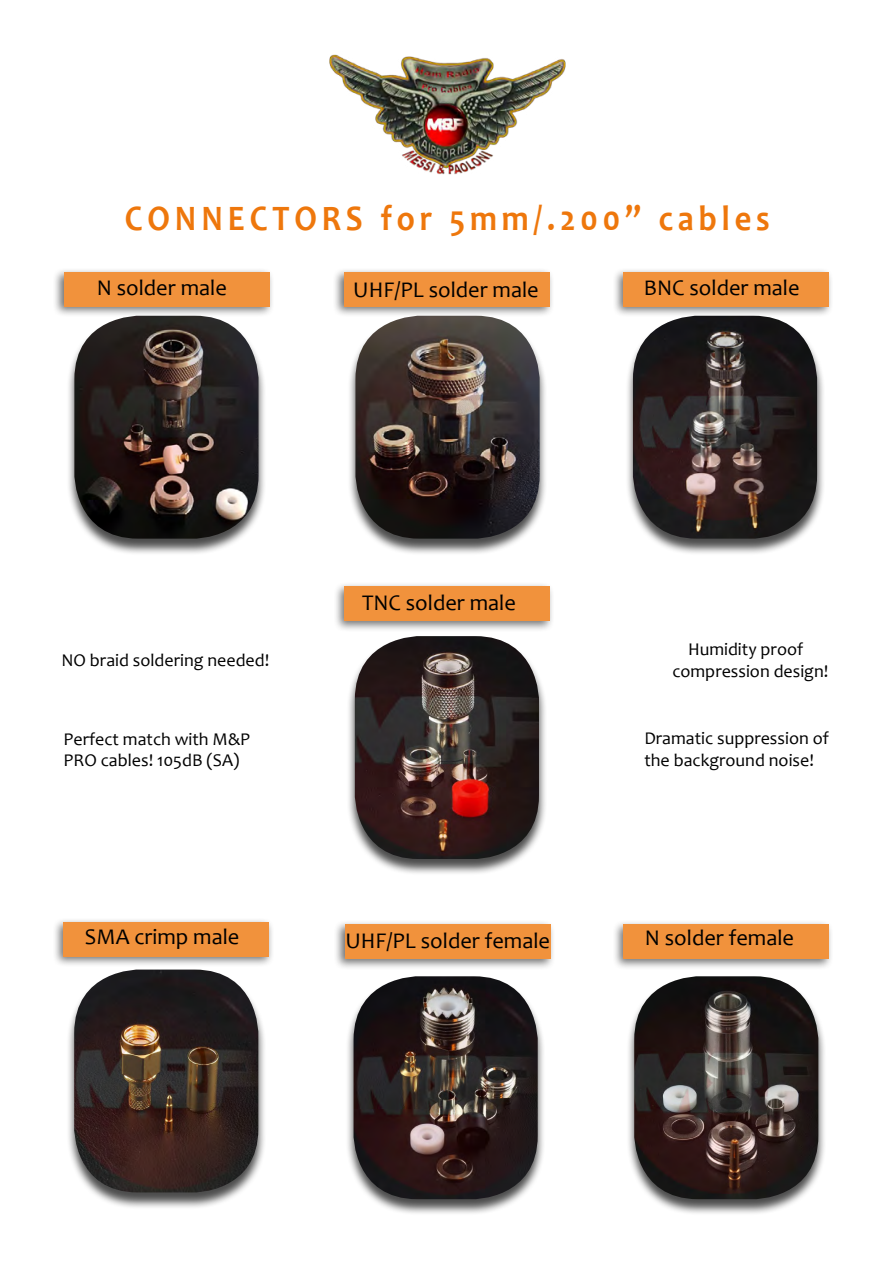
<style>
.page{position:relative;width:893px;height:1263px;background:#fff}
.page>*{position:absolute;margin:0;border:0;box-sizing:border-box;transform-origin:0 0}
.t1{font:700 36px "Candara";letter-spacing:.15em;color:#ee770c;scale:.9 1}
.t2{font:22.5px "Candara";color:#000}
.t3{font:18px/21.6px "Candara";color:#000}
</style>
<div class="page">
<div style="left:52px;top:267px;width:223px;height:51px;background:#000;opacity:.7"></div>
<div style="left:64px;top:272px;width:206px;height:34px;background:#f1923c"></div>
<div style="left:66px;top:316px;width:201px;height:239px;background:#000;opacity:.7"></div>
<img style="left:74px;top:316px;width:185px;height:223px">
<div style="left:346px;top:636px;width:201px;height:240px;background:#000;opacity:.7"></div>
<img style="left:355px;top:636px;width:184px;height:223px">
<div style="left:625px;top:316px;width:200px;height:239px;background:#000;opacity:.7"></div>
<img style="left:633px;top:318px;width:184px;height:221px">
<div style="left:347px;top:316px;width:201px;height:239px;background:#000;opacity:.7"></div>
<img style="left:355px;top:318px;width:185px;height:221px">
<div style="left:66px;top:970px;width:201px;height:239px;background:#000;opacity:.7"></div>
<img style="left:74px;top:969px;width:184px;height:223px">
<div style="left:626px;top:977px;width:201px;height:239px;background:#000;opacity:.7"></div>
<img style="left:634px;top:976px;width:184px;height:223px">
<div style="left:345px;top:977px;width:201px;height:239px;background:#000;opacity:.7"></div>
<img style="left:354px;top:976px;width:184px;height:223px">
<div style="left:333px;top:581px;width:222px;height:51px;background:#000;opacity:.7"></div>
<div style="left:344px;top:587px;width:206px;height:34px;background:#f1923c"></div>
<div style="left:612px;top:267px;width:222px;height:51px;background:#000;opacity:.7"></div>
<div style="left:623px;top:272px;width:206px;height:34px;background:#f1923c"></div>
<div style="left:332px;top:267px;width:223px;height:51px;background:#000;opacity:.7"></div>
<div style="left:344px;top:272px;width:206px;height:34px;background:#f1923c"></div>
<div style="left:52px;top:917px;width:223px;height:51px;background:#000;opacity:.7"></div>
<div style="left:64px;top:923px;width:205px;height:34px;background:#f1923c"></div>
<div style="left:333px;top:919px;width:223px;height:51px;background:#000;opacity:.7"></div>
<div style="left:345px;top:925px;width:206px;height:34px;background:#f1923c"></div>
<div style="left:612px;top:919px;width:222px;height:51px;background:#000;opacity:.7"></div>
<div style="left:623px;top:925px;width:206px;height:34px;background:#f1923c"></div>
<img style="left:329px;top:54px;width:237px;height:121px">
<h1 class="t1" style="left:125px;top:196px;width:718px">CONNECTORS for 5mm/.200” cables</h1>
<p class="t2" style="left:97px;top:274px;width:132px">N solder male</p>
<p class="t2" style="left:353px;top:276px;width:187px">UHF/PL solder male</p>
<p class="t2" style="left:644px;top:273px;width:157px">BNC solder male</p>
<p class="t3" style="left:61px;top:649px;width:209px">NO braid soldering needed!</p>
<p class="t3" style="left:64px;top:728px;width:188px">Perfect match with M&amp;P<br>PRO cables! 105dB (SA)</p>
<p class="t2" style="left:362px;top:589px;width:155px">TNC solder male</p>
<p class="t3" style="left:672px;top:638px;width:157px;text-align:center">Humidity proof compression design!</p>
<p class="t3" style="left:644px;top:727px;width:186px">Dramatic suppression of the background noise!</p>
<p class="t2" style="left:85px;top:923px;width:156px">SMA crimp male</p>
<p class="t2" style="left:345px;top:926px;width:206px">UHF/PL solder female</p>
<p class="t2" style="left:645px;top:923px;width:151px">N solder female</p>
</div>
